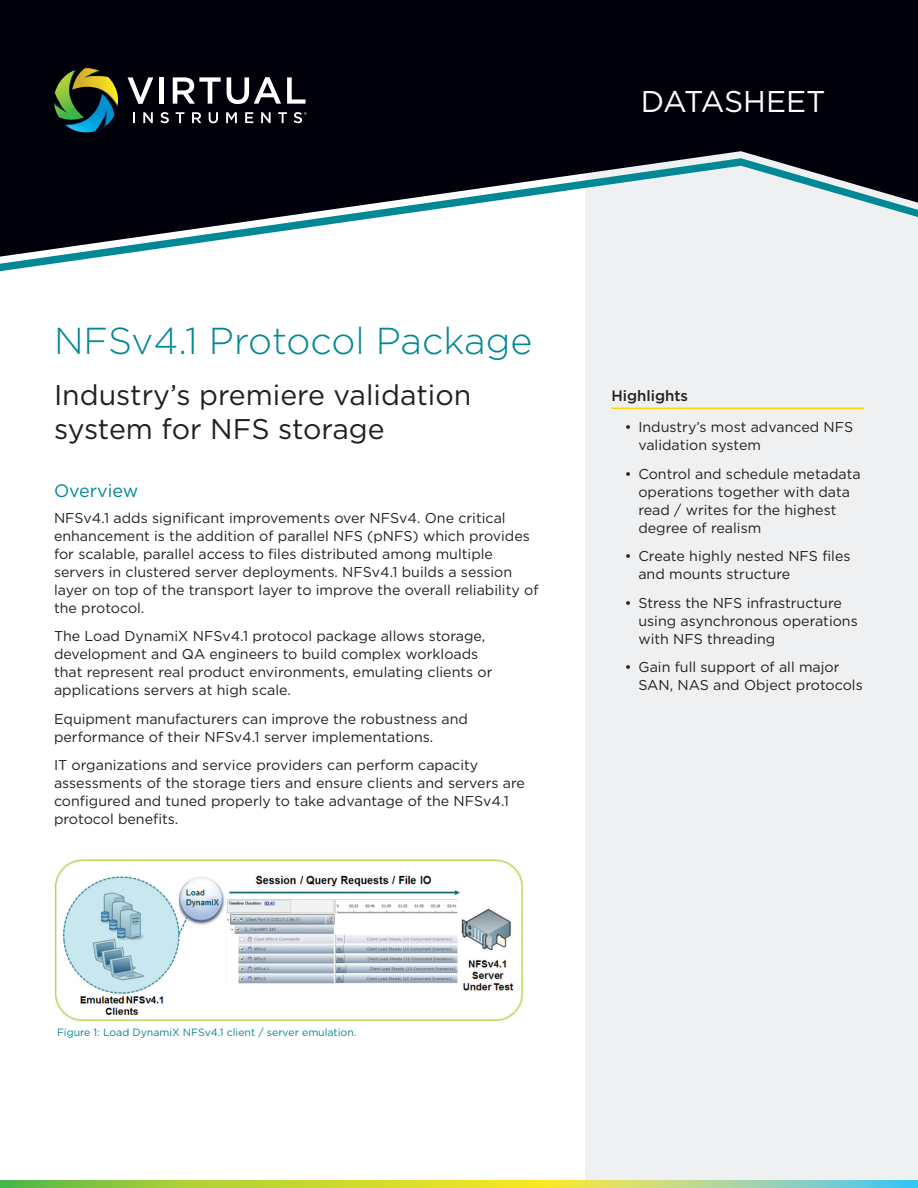
<style>
.page{position:relative;width:918px;height:1188px;background:#fff}
.page>*{position:absolute;margin:0;border:0;box-sizing:border-box;transform-origin:0 0}
.t1{font:300 37.5px "Gotham";color:#008895}
.Document_Type_Title{font:30px "Gotham";letter-spacing:-.005em;color:#fff}
.Heading{font:28.5px/34.2px "Gotham";color:#231f20}
.Subheading{font:18px "Gotham";color:#008895}
.Side_Bar_Bullet_Head{font:500 15px "Gotham";color:#231f20}
.Body_Copy{font:14.25px/18px "Gotham";color:#231f20}
.Picture_Description{font:10.5px "Gotham";color:#008895}
</style>
<div class="page">
<div style="left:585px;top:0;width:333px;height:1188px;background:#eff0f1"></div>
<svg style="left:0;top:1180px;width:918px;height:8px;background:#afd45e"></svg>
<div style="left:0;top:0;width:918px;height:158px;background:#00000b"></div>
<svg style="left:0;top:158px;width:918px;height:114px"></svg>
<svg style="left:127px;top:77px;width:26px;height:27px"></svg>
<hr style="left:160px;top:77px;width:4px;height:27px;background:#fff">
<svg style="left:173px;top:77px;width:48px;height:27px"></svg>
<svg style="left:227px;top:77px;width:54px;height:27px"></svg>
<svg style="left:287px;top:77px;width:19px;height:27px"></svg>
<svg style="left:133px;top:112px;width:2px;height:11px"></svg>
<svg style="left:143px;top:112px;width:10px;height:11px"></svg>
<svg style="left:160px;top:112px;width:9px;height:11px"></svg>
<svg style="left:176px;top:112px;width:8px;height:11px"></svg>
<svg style="left:192px;top:112px;width:9px;height:11px"></svg>
<svg style="left:209px;top:112px;width:9px;height:11px"></svg>
<svg style="left:226px;top:112px;width:11px;height:11px"></svg>
<svg style="left:245px;top:112px;width:8px;height:11px"></svg>
<svg style="left:261px;top:112px;width:10px;height:11px"></svg>
<svg style="left:278px;top:112px;width:9px;height:11px"></svg>
<svg style="left:294px;top:112px;width:13px;height:11px"></svg>
<svg style="left:54px;top:68px;width:64px;height:64px;background:#38593a"></svg>
<hr style="left:611px;top:408px;width:253px;height:1px;background:#fed503">
<img style="left:55px;top:859px;width:468px;height:162px">
<p class="Document_Type_Title" style="left:641px;top:83px;width:186px">DATASHEET</p>
<p class="t1" style="left:54px;top:317px;width:480px">NFSv4.1 Protocol Package</p>
<p class="Heading" style="left:54px;top:377px;width:419px">Industry’s premiere validation system for NFS storage</p>
<p class="Subheading" style="left:54px;top:481px;width:86px">Overview</p>
<p class="Body_Copy" style="left:54px;top:508px;width:486px">NFSv4.1 adds significant improvements over NFSv4. One critical enhancement is the addition of parallel NFS (pNFS) which provides for scalable, parallel access to files distributed among multiple servers in clustered server deployments. NFSv4.1 builds a session layer on top of the transport layer to improve the overall reliability of the protocol.</p>
<p class="Body_Copy" style="left:54px;top:627px;width:440px">The Load DynamiX NFSv4.1 protocol package allows storage, development and QA engineers to build complex workloads that represent real product environments, emulating clients or applications servers at high scale.</p>
<p class="Body_Copy" style="left:54px;top:709px;width:416px">Equipment manufacturers can improve the robustness and performance of their NFSv4.1 server implementations.</p>
<p class="Body_Copy" style="left:54px;top:756px;width:472px">IT organizations and service providers can perform capacity assessments of the storage tiers and ensure clients and servers are configured and tuned properly to take advantage of the NFSv4.1 protocol benefits.</p>
<p class="Side_Bar_Bullet_Head" style="left:611px;top:386px;width:78px">Highlights</p>
<p class="Body_Copy" style="left:638px;top:418px;width:216px;text-indent:-14px">• Industry’s most advanced NFS validation system</p>
<p class="Body_Copy" style="left:638px;top:465px;width:224px;text-indent:-14px">• Control and schedule metadata operations together with data read / writes for the highest degree of realism</p>
<p class="Body_Copy" style="left:638px;top:547px;width:214px;text-indent:-14px">• Create highly nested NFS files and mounts structure</p>
<p class="Body_Copy" style="left:638px;top:594px;width:221px;text-indent:-14px">• Stress the NFS infrastructure using asynchronous operations with NFS threading</p>
<p class="Body_Copy" style="left:638px;top:658px;width:226px;text-indent:-14px">• Gain full support of all major<br>SAN, NAS and Object protocols</p>
<p class="Picture_Description" style="left:57px;top:1025px;width:301px">Figure 1: Load DynamiX NFSv4.1 client / server emulation.</p>
</div>
